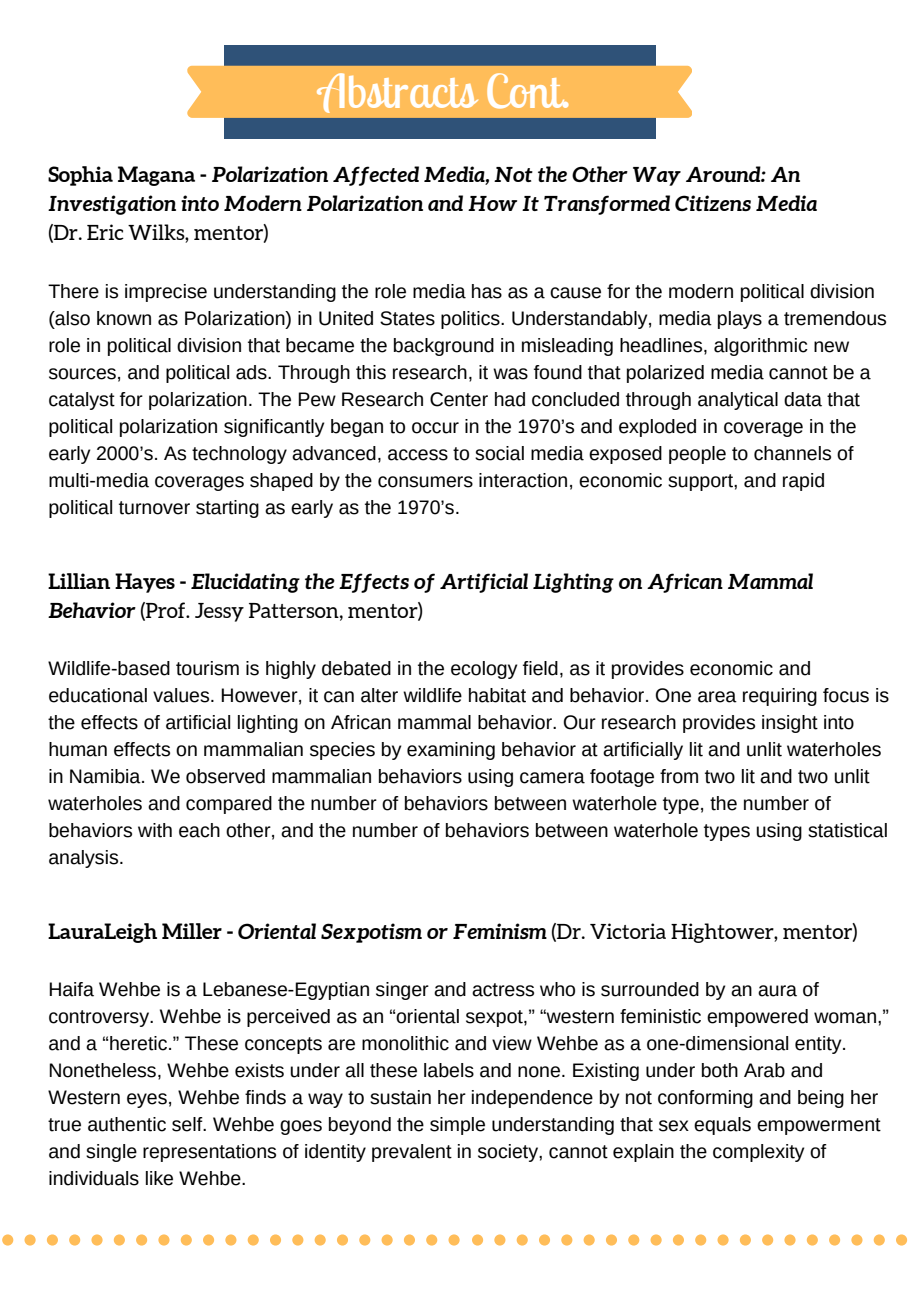
<style>
.page{position:relative;width:918px;height:1296px;background:#fff}
.page>*{position:absolute;margin:0;border:0;box-sizing:border-box;transform-origin:0 0}
.t1{font:46.5px "Lobster Two";color:#fff}
.t2{font:italic 700 21px/29.2px "Aleo";color:#000}
.t3{font:21px "Aleo";color:#000}
.t4{font:19.5px/27px "Arimo";color:#000}
.s1{font-style:normal}
.s2{font-weight:400;font-style:normal}
.s3{font-weight:700}
.s4{font-weight:700;font-style:italic}
</style>
<div class="page">
<div style="left:225px;top:45px;width:431px;height:94px;background:#2f5278"></div>
<div style="left:187px;top:66px;width:505px;height:52px;background:#ffbd59"></div>
<svg style="left:2px;top:1234px;width:458px;height:12px"></svg>
<svg style="left:472px;top:1234px;width:436px;height:12px"></svg>
<p class="t1" style="left:319px;top:61px;width:253px">Abstracts Cont.</p>
<p class="t2" style="left:48px;top:159px;width:770px"><span class="s1">Sophia Magana -</span> Polarization Affected Media, Not the Other Way Around: An<br>Investigation into Modern Polarization and How It Transformed Citizens Media</p>
<p class="t3" style="left:48px;top:221px;width:222px">(Dr. Eric Wilks, mentor)</p>
<p class="t4" style="left:48px;top:277px;width:840px">There is imprecise understanding the role media has as a cause for the modern political division (also known as Polarization) in United States politics. Understandably, media plays a tremendous role in political division that became the background in misleading headlines, algorithmic new sources, and political ads. Through this research, it was found that polarized media cannot be a catalyst for polarization. The Pew Research Center had concluded through analytical data that political polarization significantly began to occur in the 1970’s and exploded in coverage in the early 2000’s. As technology advanced, access to social media exposed people to channels of multi-media coverages shaped by the consumers interaction, economic support, and rapid political turnover starting as early as the 1970’s.</p>
<p class="t2" style="left:48px;top:566px;width:767px"><span class="s1">Lillian Hayes -</span> Elucidating the Effects of Artificial Lighting on African Mammal<br>Behavior <span class="s2">(Prof. Jessy Patterson, mentor)</span></p>
<p class="t4" style="left:48px;top:655px;width:842px">Wildlife-based tourism is highly debated in the ecology field, as it provides economic and educational values. However, it can alter wildlife habitat and behavior. One area requiring focus is the effects of artificial lighting on African mammal behavior. Our research provides insight into human effects on mammalian species by examining behavior at artificially lit and unlit waterholes in Namibia. We observed mammalian behaviors using camera footage from two lit and two unlit waterholes and compared the number of behaviors between waterhole type, the number of behaviors with each other, and the number of behaviors between waterhole types using statistical analysis.</p>
<p class="t3" style="left:48px;top:920px;width:811px"><span class="s3">LauraLeigh Miller -</span> <span class="s4">Oriental Sexpotism or Feminism</span> (Dr. Victoria Hightower, mentor)</p>
<p class="t4" style="left:48px;top:976px;width:842px">Haifa Wehbe is a Lebanese-Egyptian singer and actress who is surrounded by an aura of controversy. Wehbe is perceived as an “oriental sexpot,” “western feministic empowered woman,” and a “heretic.” These concepts are monolithic and view Wehbe as a one-dimensional entity.<br>Nonetheless, Wehbe exists under all these labels and none. Existing under both Arab and Western eyes, Wehbe finds a way to sustain her independence by not conforming and being her true authentic self. Wehbe goes beyond the simple understanding that sex equals empowerment and single representations of identity prevalent in society, cannot explain the complexity of individuals like Wehbe.</p>
</div>
